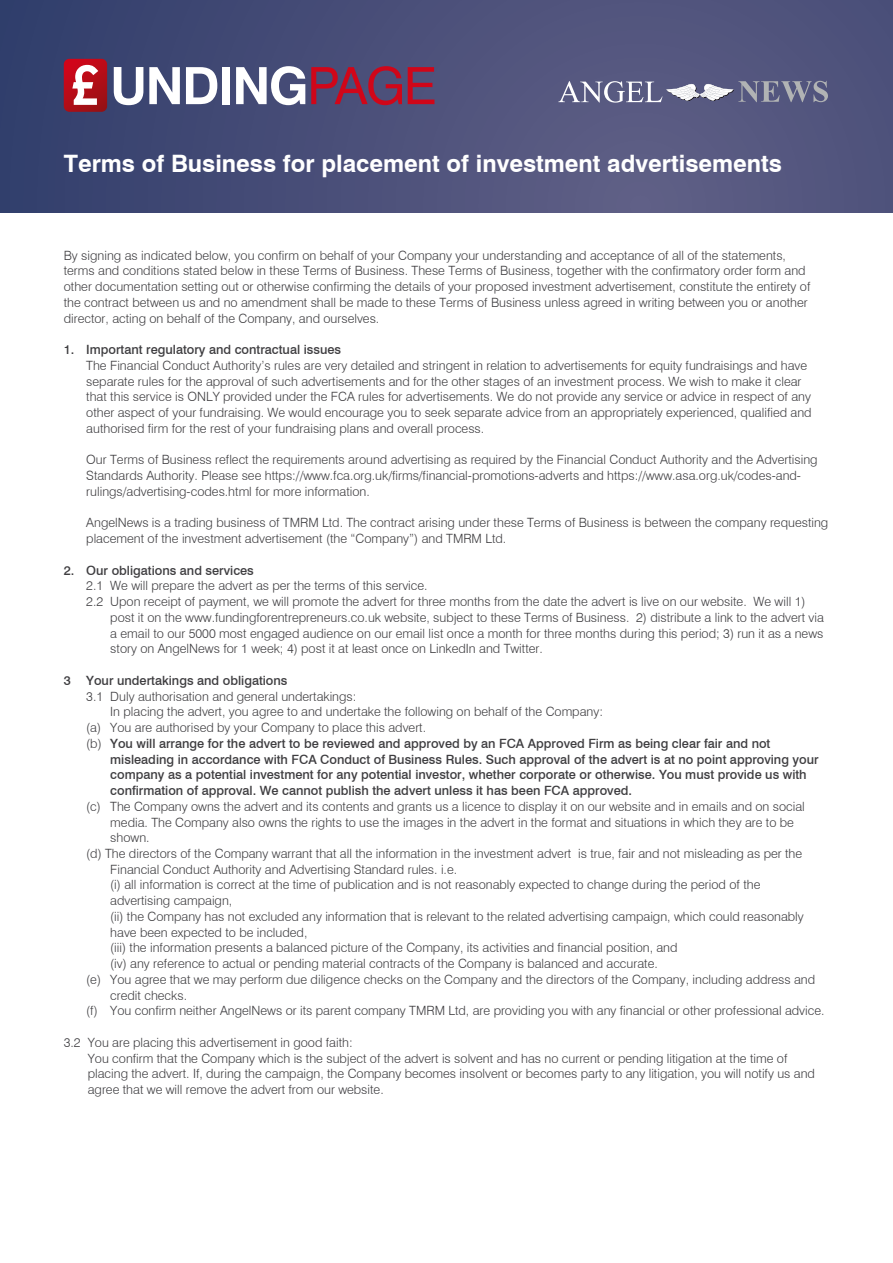
<style>
.page{position:relative;width:893px;height:1263px;background:#fff}
.page>*{position:absolute;margin:0;border:0;box-sizing:border-box;transform-origin:0 0}
.t1{font:700 51.45px "Swiss 721 BT";letter-spacing:-.03em;color:#fff}
.t2{font:700 24px "Swiss 721 BT";color:#fff}
.t3{font:300 12.75px/15.8px "Swiss 721 BT";color:#3e3d40}
.t4{font:500 12.75px "Swiss 721 BT";color:#3e3d40}
.s1{font-weight:400;color:#d00619}
.s2{font-weight:300}
</style>
<div class="page">
<div style="left:0;top:0;width:893px;height:213px;background:linear-gradient(to right,#38436f,#5d5d84)"></div>
<svg style="left:64px;top:59px;width:43px;height:53px"></svg>
<svg style="left:558px;top:81px;width:270px;height:22px;background:#7f819c"></svg>
<h1 class="t1" style="left:110px;top:55px;width:328px">UNDING<span class="s1">PAGE</span></h1>
<h2 class="t2" style="left:64px;top:149px;width:720px">Terms of Business for placement of investment advertisements</h2>
<p class="t3" style="left:64px;top:247px;width:748px">By signing as indicated below, you confirm on behalf of your Company your understanding and acceptance of all of the statements, terms and conditions stated below in these Terms of Business. These Terms of Business, together with the confirmatory order form and other documentation setting out or otherwise confirming the details of your proposed investment advertisement, constitute the entirety of the contract between us and no amendment shall be made to these Terms of Business unless agreed in writing between you or another director, acting on behalf of the Company, and ourselves.</p>
<p class="t4" style="left:64px;top:342px;width:279px">1. Important regulatory and contractual issues</p>
<p class="t3" style="left:86px;top:357px;width:727px">The Financial Conduct Authority’s rules are very detailed and stringent in relation to advertisements for equity fundraisings and have separate rules for the approval of such advertisements and for the other stages of an investment process. We wish to make it clear that this service is ONLY provided under the FCA rules for advertisements. We do not provide any service or advice in respect of any other aspect of your fundraising. We would encourage you to seek separate advice from an appropriately experienced, qualified and authorised firm for the rest of your fundraising plans and overall process.</p>
<p class="t3" style="left:86px;top:452px;width:733px">Our Terms of Business reflect the requirements around advertising as required by the Financial Conduct Authority and the Advertising<br>Standards Authority. Please see https://www.fca.org.uk/firms/financial-promotions-adverts and https://www.asa.org.uk/codes-and&shy;rulings/advertising-codes.html for more information.</p>
<p class="t3" style="left:86px;top:515px;width:744px">AngelNews is a trading business of TMRM Ltd. The contract arising under these Terms of Business is between the company requesting placement of the investment advertisement (the “Company”) and TMRM Ltd.</p>
<p class="t4" style="left:64px;top:562px;width:192px">2. Our obligations and services</p>
<p class="t3" style="left:86px;top:578px;width:343px">2.1 We will prepare the advert as per the terms of this service.</p>
<p class="t3" style="left:86px;top:593px;width:721px">2.2 Upon receipt of payment, we will promote the advert for three months from the date the advert is live on our website. We will 1)</p>
<p class="t3" style="left:110px;top:609px;width:715px">post it on the www.fundingforentrepreneurs.co.uk website, subject to these Terms of Business. 2) distribute a link to the advert via</p>
<p class="t3" style="left:110px;top:625px;width:715px">a email to our 5000 most engaged audience on our email list once a month for three months during this period; 3) run it as a news</p>
<p class="t3" style="left:110px;top:641px;width:434px">story on AngelNews for 1 week; 4) post it at least once on LinkedIn and Twitter.</p>
<p class="t4" style="left:64px;top:672px;width:225px">3 Your undertakings and obligations</p>
<p class="t3" style="left:86px;top:688px;width:272px">3.1 Duly authorisation and general undertakings:</p>
<p class="t3" style="left:110px;top:704px;width:494px">In placing the advert, you agree to and undertake the following on behalf of the Company:</p>
<p class="t3" style="left:86px;top:719px;width:341px">(a) You are authorised by your Company to place this advert.</p>
<p class="t4" style="left:86px;top:735px;width:686px"><span class="s2">(b)</span> You will arrange for the advert to be reviewed and approved by an FCA Approved Firm as being clear fair and not</p>
<p class="t4" style="left:110px;top:751px;width:710px">misleading in accordance with FCA Conduct of Business Rules. Such approval of the advert is at no point approving your</p>
<p class="t4" style="left:110px;top:767px;width:698px">company as a potential investment for any potential investor, whether corporate or otherwise. You must provide us with</p>
<p class="t4" style="left:110px;top:783px;width:523px">confirmation of approval. We cannot publish the advert unless it has been FCA approved.</p>
<p class="t3" style="left:86px;top:798px;width:720px">(c) The Company owns the advert and its contents and grants us a licence to display it on our website and in emails and on social</p>
<p class="t3" style="left:110px;top:814px;width:685px">media. The Company also owns the rights to use the images in the advert in the format and situations in which they are to be</p>
<p class="t3" style="left:110px;top:830px;width:41px">shown.</p>
<p class="t3" style="left:86px;top:845px;width:717px">(d) The directors of the Company warrant that all the information in the investment advert is true, fair and not misleading as per the</p>
<p class="t3" style="left:110px;top:861px;width:348px">Financial Conduct Authority and Advertising Standard rules. i.e.</p>
<p class="t3" style="left:110px;top:877px;width:652px">(i) all information is correct at the time of publication and is not reasonably expected to change during the period of the</p>
<p class="t3" style="left:110px;top:893px;width:123px">advertising campaign,</p>
<p class="t3" style="left:110px;top:908px;width:695px">(ii) the Company has not excluded any information that is relevant to the related advertising campaign, which could reasonably</p>
<p class="t3" style="left:110px;top:924px;width:199px">have been expected to be included,</p>
<p class="t3" style="left:110px;top:940px;width:569px">(iii) the information presents a balanced picture of the Company, its activities and financial position, and</p>
<p class="t3" style="left:110px;top:956px;width:549px">(iv) any reference to actual or pending material contracts of the Company is balanced and accurate.</p>
<p class="t3" style="left:86px;top:971px;width:730px">(e) You agree that we may perform due diligence checks on the Company and the directors of the Company, including address and</p>
<p class="t3" style="left:110px;top:987px;width:78px">credit checks.</p>
<p class="t3" style="left:86px;top:1003px;width:740px">(f) You confirm neither AngelNews or its parent company TMRM Ltd, are providing you with any financial or other professional advice.</p>
<p class="t3" style="left:88px;top:1034px;width:729px;text-indent:-24px">3.2 You are placing this advertisement in good faith:<br>You confirm that the Company which is the subject of the advert is solvent and has no current or pending litigation at the time of placing the advert. If, during the campaign, the Company becomes insolvent or becomes party to any litigation, you will notify us and agree that we will remove the advert from our website.</p>
</div>
